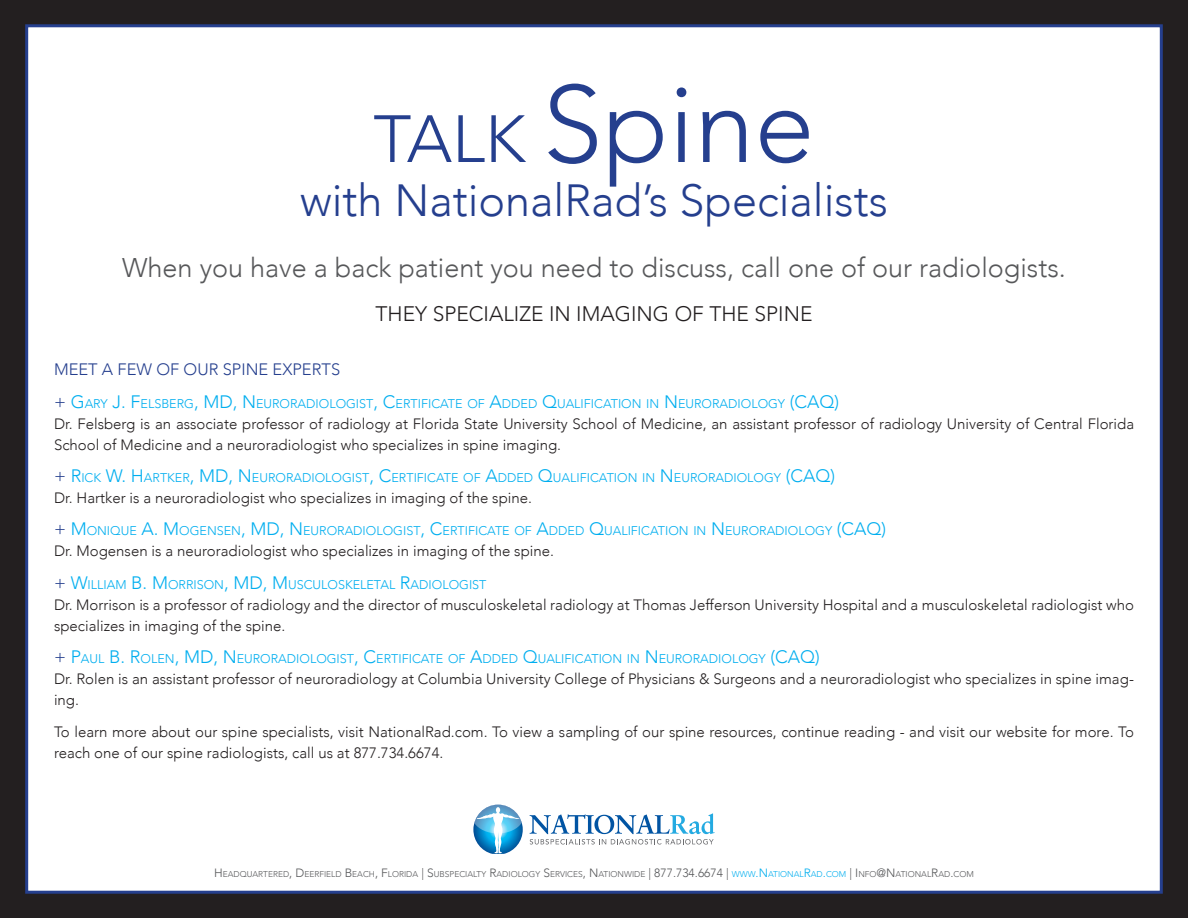
<style>
.page{position:relative;width:1188px;height:918px;background:#231f20}
.page>*{position:absolute;margin:0;border:0;box-sizing:border-box;transform-origin:0 0}
.t1{font:300 108px "Avenir";color:#253f8e}
.t2{font:300 45px "Avenir";color:#253f8e}
.t3{font:300 27px "Avenir";color:#57585a}
.t4{font:300 21px "Avenir";color:#231f20}
.t5{font:300 18px "Avenir";color:#00aeef}
.t6{font:300 16.5px "Avenir";color:#253f8e}
.t7{font:300 15px/21px "Avenir";color:#231f20}
.t8{font:300 12.6px "Avenir";color:#00aeef}
.t9{font:300 8.4px "Avenir";color:#57585a}
.s1{font-size:66px}
.s2{font-size:18px;color:#253f8e}
.s3{font-size:18px}
.s4{font-size:12px}
.s5{color:#00aeef}
.s6{font-size:12px;color:#00aeef}
</style>
<div class="page">
<div style="left:25px;top:24px;width:1138px;height:870px;background:#fff;border:3px solid #253f8e"></div>
<svg style="left:473px;top:805px;width:50px;height:49px"></svg>
<svg style="left:530px;top:813px;width:185px;height:32px"></svg>
<p class="t1" style="left:373px;top:61px;width:443px"><span class="s1">TALK</span> Spine</p>
<p class="t2" style="left:300px;top:174px;width:589px">with NationalRad’s Specialists</p>
<p class="t3" style="left:122px;top:251px;width:945px">When you have a back patient you need to discuss, call one of our radiologists.</p>
<p class="t4" style="left:375px;top:301px;width:439px">THEY SPECIALIZE IN IMAGING OF THE SPINE</p>
<p class="t6" style="left:54px;top:360px;width:288px">MEET A FEW OF OUR SPINE EXPERTS</p>
<p class="t8" style="left:54px;top:396px;width:755px"><span class="s2">+</span> <span class="s3">G</span>ARY <span class="s3">J. F</span>ELSB ERG<span class="s3">, MD, N</span>EURORADIOLOGIST<span class="s3">, C</span>ERTIFICATE OF <span class="s3">A</span>DDED <span class="s3">Q</span>UALIFICATION IN <span class="s3">N</span>EURORADIOLOGY <span class="s3">(CAQ</span></p>
<p class="t5" style="left:835px;top:391px;width:6px">)</p>
<p class="t7" style="left:54px;top:413px;width:1082px">Dr. Felsberg is an associate professor of radiology at Florida State University School of Medicine, an assistant professor of radiology University of Central Florida<br>School of Medicine and a neuroradiologist who specializes in spine imaging.</p>
<p class="t8" style="left:54px;top:470px;width:751px"><span class="s2">+</span> <span class="s3">R</span>ICK <span class="s3">W. H</span>ARTKER<span class="s3">, MD, N</span>EURORADIOLOGIST<span class="s3">, C</span>ERTIFICATE OF <span class="s3">A</span>DDED <span class="s3">Q</span>UALIFICATION IN <span class="s3">N</span>EURORADIOLOGY <span class="s3">(CAQ</span></p>
<p class="t5" style="left:830px;top:465px;width:6px">)</p>
<p class="t7" style="left:54px;top:487px;width:480px">Dr. Hartker is a neuroradiologist who specializes in imaging of the spine.</p>
<p class="t8" style="left:54px;top:524px;width:802px"><span class="s2">+</span> <span class="s3">M</span> ON IQUE <span class="s3">A. M</span> OGENSEN<span class="s3">, MD, N</span>EURORADIOLOGIST<span class="s3">, C</span>ERTIFICATE OF <span class="s3">A</span>DDED <span class="s3">Q</span>UALIFICATION IN <span class="s3">N</span>EURORADIOLOGY <span class="s3">(CAQ</span></p>
<p class="t5" style="left:882px;top:519px;width:6px">)</p>
<p class="t7" style="left:54px;top:541px;width:502px">Dr. Mogensen is a neuroradiologist who specializes in imaging of the spine.</p>
<p class="t8" style="left:54px;top:577px;width:434px"><span class="s2">+</span> <span class="s3">W</span>ILLIAM <span class="s3">B. M</span> ORRISON <span class="s3">, MD, M</span> USCULOSKELETAL <span class="s3">R</span>ADIOLOGIST</p>
<p class="t7" style="left:54px;top:594px;width:1081px">Dr. Morrison is a professor of radiology and the director of musculoskeletal radiology at Thomas Jefferson University Hospital and a musculoskeletal radiologist who specializes in imaging of the spine.</p>
<p class="t8" style="left:54px;top:651px;width:736px"><span class="s2">+</span> <span class="s3">P</span>AUL <span class="s3">B. R</span>OLEN <span class="s3">, MD, N</span>EURORADIOLOGIST<span class="s3">, C</span>ERTIFICATE OF <span class="s3">A</span>DDED <span class="s3">Q</span>UALIFICATION IN <span class="s3">N</span>EURORADIOLOGY <span class="s3">(CAQ</span></p>
<p class="t5" style="left:815px;top:646px;width:6px">)</p>
<p class="t7" style="left:54px;top:669px;width:1082px">Dr. Rolen is an assistant professor of neuroradiology at Columbia University College of Physicians &amp; Surgeons and a neuroradiologist who specializes in spine imag&shy;ing.</p>
<p class="t7" style="left:54px;top:721px;width:1082px">To learn more about our spine specialists, visit NationalRad.com. To view a sampling of our spine resources, continue reading - and visit our website for more. To reach one of our spine radiologists, call us at 877.734.6674.</p>
<p class="t9" style="left:214px;top:869px;width:761px"><span class="s4">H</span>EADQUARTERED<span class="s4">, D</span> EERFIELD <span class="s4">B</span>EACH <span class="s4">, F</span>LORIDA <span class="s4">| S</span>UBSPECIALTY <span class="s4">R</span>ADIOLOGY <span class="s4">S</span>ERVICES<span class="s4">, N</span>ATIONWIDE <span class="s4">| 877.734.6674 |</span> <span class="s5">WWW</span><span class="s6">.N</span><span class="s5">ATIONAL</span><span class="s6">R</span><span class="s5">AD</span><span class="s6">.</span><span class="s5">COM</span> <span class="s4">| I</span> N FO<span class="s4">@N</span>ATIONAL<span class="s4">R</span>AD<span class="s4">.</span>COM</p>
</div>
